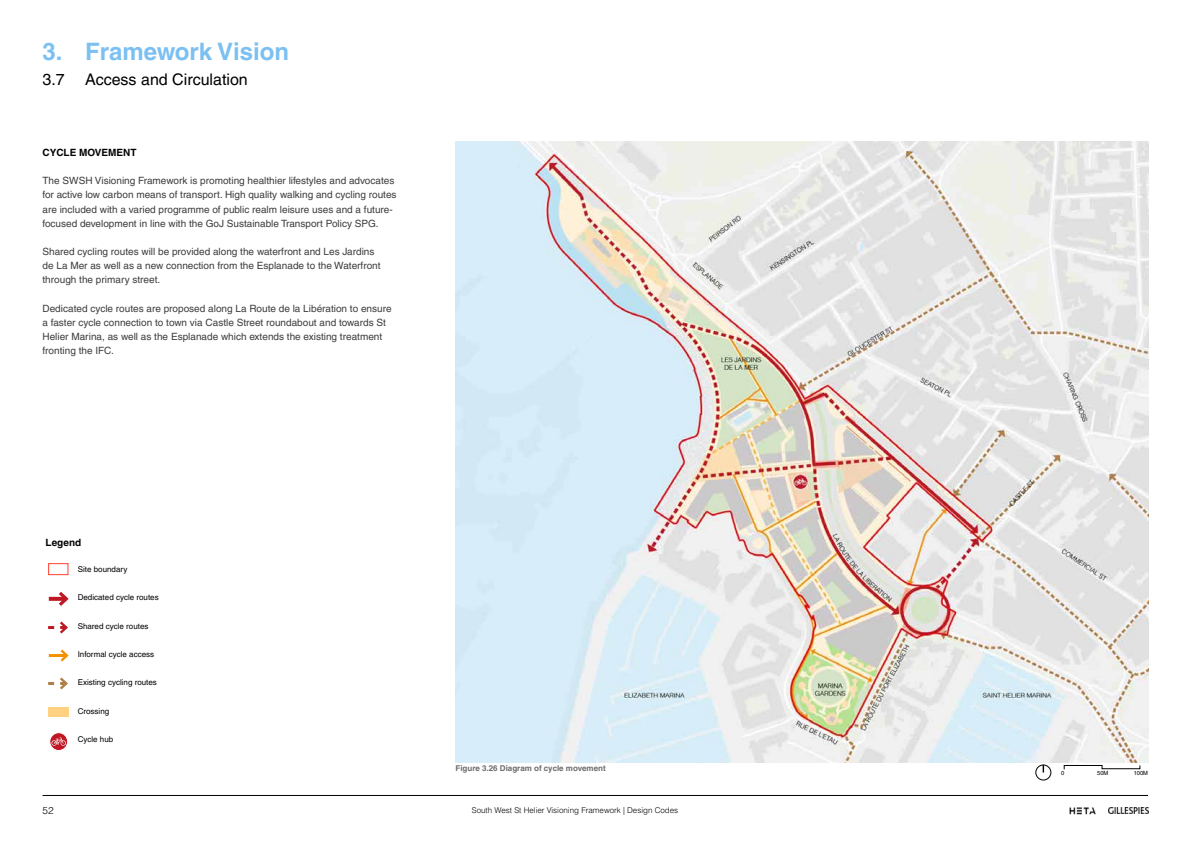
<style>
.page{position:relative;width:1191px;height:842px;background:#fff}
.page>*{position:absolute;margin:0;border:0;box-sizing:border-box;transform-origin:0 0}
.t1{font:700 24px "Helvetica LT Pro";color:#7cc0f2}
.t2{font:16px "Helvetica LT Pro";color:#000}
.t3{font:10px/14.2px "Helvetica LT Pro";color:#3c3c3b}
.t4{font:700 10px "Helvetica LT Pro";color:#000}
.t5{font:300 10px "Helvetica LT Pro";color:#000}
.t6{font:8px "Helvetica LT Pro";color:#000}
.t7{font:300 8px "Helvetica LT Pro";color:#000}
.t8{font:700 8px "Helvetica LT Pro";color:#6d6c6c}
.t9{font:5.7px "Helvetica LT Pro";color:#000}
</style>
<div class="page">
<img style="left:1069px;top:807px;width:27px;height:8px">
<img style="left:1108px;top:808px;width:40px;height:6px">
<hr style="left:43px;top:795px;width:1105px;height:1px;background:#000">
<img style="left:456px;top:142px;width:692px;height:621px">
<hr style="left:49px;top:654px;width:18px;height:3px;background:#f29200">
<svg style="left:60px;top:649px;width:9px;height:13px"></svg>
<svg style="left:49px;top:597px;width:6px;height:4px"></svg>
<svg style="left:55px;top:592px;width:14px;height:14px"></svg>
<svg style="left:48px;top:621px;width:20px;height:13px"></svg>
<svg style="left:48px;top:677px;width:20px;height:13px"></svg>
<div style="left:48px;top:707px;width:20px;height:9px;background:#ffd180"></div>
<div style="left:48px;top:563px;width:20px;height:12px;border:1px solid #ff402e"></div>
<svg style="left:50px;top:733px;width:18px;height:17px"></svg>
<div style="left:49px;top:732px;width:19px;height:19px;border:1px solid #fff;border-radius:50%"></div>
<svg style="left:51px;top:737px;width:15px;height:9px"></svg>
<svg style="left:1063px;top:765px;width:77px;height:5px"></svg>
<div style="left:1035px;top:765px;width:16px;height:15px;border:1px solid #000;border-radius:50%"></div>
<svg style="left:1042px;top:765px;width:2px;height:7px"></svg>
<h1 class="t1" style="left:43px;top:43px;width:248px">3. Framework Vision</h1>
<h2 class="t2" style="left:43px;top:74px;width:24px">3.7</h2>
<h2 class="t2" style="left:85px;top:74px;width:164px">Access and Circulation</h2>
<p class="t4" style="left:43px;top:149px;width:95px">CYCLE MOVEMENT</p>
<p class="t3" style="left:43px;top:175px;width:355px">The SWSH Visioning Framework is promoting healthier lifestyles and advocates for active low carbon means of transport. High quality walking and cycling routes are included with a varied programme of public realm leisure uses and a future&shy;focused development in line with the GoJ Sustainable Transport Policy SPG.</p>
<p class="t3" style="left:43px;top:245px;width:339px">Shared cycling routes will be provided along the waterfront and Les Jardins de La Mer as well as a new connection from the Esplanade to the Waterfront through the primary street.</p>
<p class="t3" style="left:43px;top:302px;width:350px">Dedicated cycle routes are proposed along La Route de la Libération to ensure a faster cycle connection to town via Castle Street roundabout and towards St Helier Marina, as well as the Esplanade which extends the existing treatment fronting the IFC.</p>
<p class="t4" style="left:46px;top:538px;width:37px">Legend</p>
<p class="t6" style="left:78px;top:566px;width:51px">Site boundary</p>
<p class="t6" style="left:78px;top:595px;width:82px">Dedicated cycle routes</p>
<p class="t6" style="left:78px;top:623px;width:72px">Shared cycle routes</p>
<p class="t6" style="left:78px;top:651px;width:78px">Informal cycle access</p>
<p class="t6" style="left:78px;top:680px;width:81px">Existing cycling routes</p>
<p class="t6" style="left:78px;top:708px;width:33px">Crossing</p>
<p class="t6" style="left:78px;top:736px;width:37px">Cycle hub</p>
<p class="t8" style="left:455px;top:765px;width:152px">Figure 3.26 Diagram of cycle movement</p>
<p class="t5" style="left:43px;top:807px;width:13px">52</p>
<p class="t7" style="left:472px;top:808px;width:208px">South West St Helier Visioning Framework | Design Codes</p>
<p class="t9" style="left:1061px;top:771px;width:5px">0</p>
<p class="t9" style="left:1097px;top:771px;width:13px">50M</p>
<p class="t9" style="left:1133px;top:771px;width:16px">100M</p>
</div>
